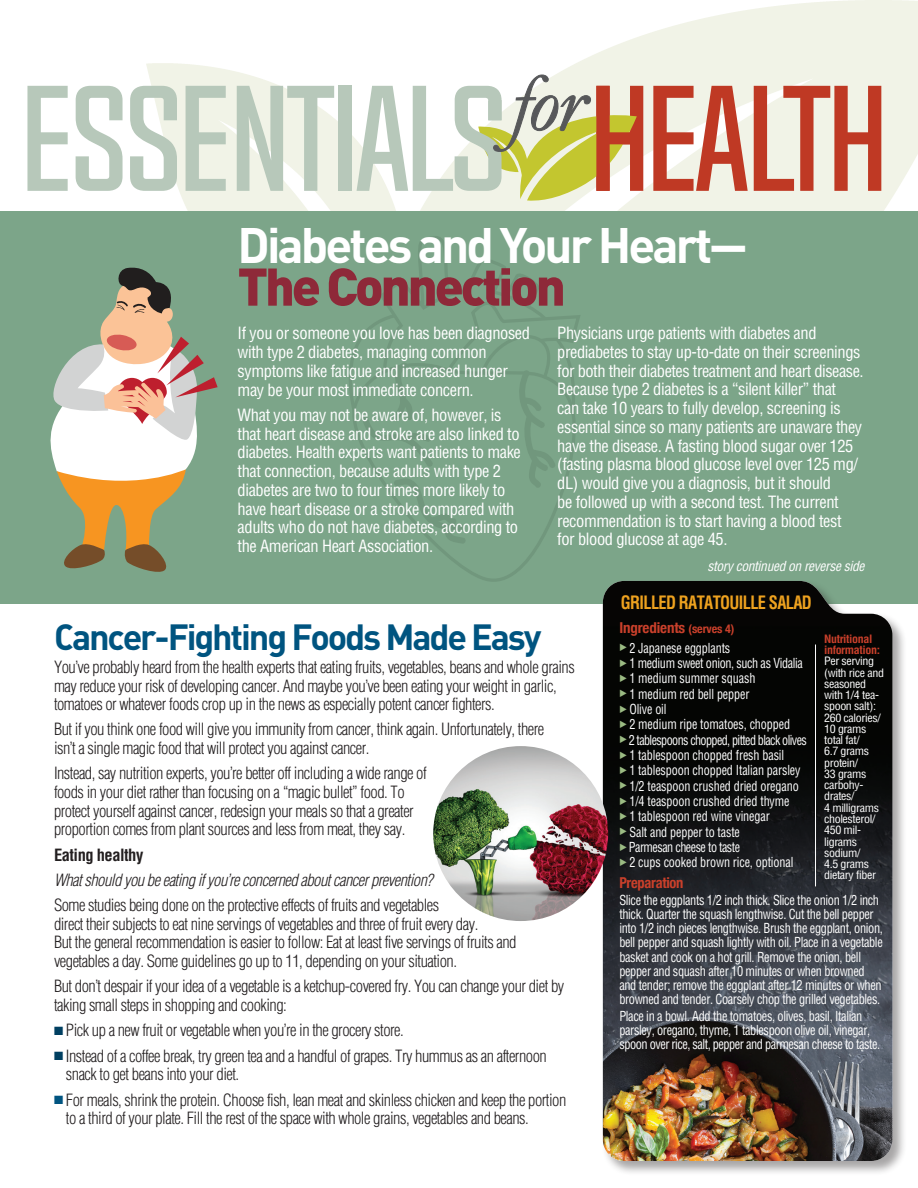
<style>
.page{position:relative;width:918px;height:1188px;background:#fff}
.page>*{position:absolute;margin:0;border:0;box-sizing:border-box;transform-origin:0 0}
.t1{font:900 52.2px "DIN";letter-spacing:-.06em;color:#8e2939}
.t2{font:700 49.2px "DIN";letter-spacing:-.06em;color:#fff}
.t3{font:700 36px "DIN";letter-spacing:-.06em;color:#005480}
.t4{font:700 condensed 18px "Helvetica";letter-spacing:-.04em;color:#eea21f;scale:.91 1}
.t5{font:300 condensed 16.5px/18.6px "Helvetica";letter-spacing:-.03em;color:#231f20}
.t6{font:condensed 16.5px/18.8px "Helvetica";letter-spacing:-.025em;color:#fff}
.t7{font:italic 300 condensed 16.5px "Helvetica";letter-spacing:-.03em;color:#231f20}
.t8{font:700 condensed 16.5px "Helvetica";letter-spacing:-.03em;color:#231f20}
.t9{font:700 condensed 15px "Helvetica Neue";letter-spacing:-.015em;color:#c9402b}
.t10{font:condensed 13.5px/14.2px "Helvetica";letter-spacing:-.03em;color:#fff;scale:.91 1}
.t11{font:condensed 13.5px/15.3px "Helvetica";letter-spacing:-.01em;color:#fff;scale:.9 1}
.t12{font:italic condensed 13.5px "Helvetica";letter-spacing:-.025em;color:#fff}
.t13{font:condensed 11.25px/11.2px "Helvetica";letter-spacing:-.03em;color:#fff;scale:1.06 1}
.t14{font:700 condensed 11.25px/11.2px "Helvetica";letter-spacing:-.03em;color:#c9402b;scale:1.06 1}
.s1{color:#003f61}
.s2{color:#005480}
.s3{font-size:12px}
.s4{font-family:"Mortbats";font-stretch:normal;font-size:10.5px;color:#9bbb83}
</style>
<div class="page">
<img style="left:146px;top:0;width:772px;height:212px">
<div style="left:0;top:212px;width:918px;height:392px;background:#7ca589"></div>
<svg style="left:50px;top:267px;width:168px;height:305px"></svg>
<svg style="left:349px;top:359px;width:11px;height:84px"></svg>
<svg style="left:360px;top:236px;width:220px;height:346px"></svg>
<div style="left:601px;top:579px;width:307px;height:597px;background:#231f20;opacity:.4"></div>
<img style="left:603px;top:581px;width:289px;height:580px">
<img style="left:433px;top:746px;width:175px;height:175px;border-radius:87px">
<hr style="left:815px;top:645px;width:1px;height:241px;background:#fff">
<svg style="left:653px;top:86px;width:95px;height:105px;background:#d89485"></svg>
<svg style="left:754px;top:86px;width:127px;height:105px;background:#d89888"></svg>
<svg style="left:28px;top:86px;width:40px;height:105px"></svg>
<svg style="left:76px;top:86px;width:47px;height:105px"></svg>
<svg style="left:130px;top:86px;width:47px;height:105px"></svg>
<svg style="left:186px;top:86px;width:40px;height:105px;background:#d1dbce"></svg>
<svg style="left:237px;top:86px;width:97px;height:105px;background:#d4ded1"></svg>
<div style="left:338px;top:86px;width:14px;height:105px;background:#b7c8ba"></div>
<svg style="left:357px;top:75px;width:286px;height:126px"></svg>
<h2 class="t2" style="left:238px;top:213px;width:511px">Diabetes and Your Heart—</h2>
<h1 class="t1" style="left:238px;top:252px;width:330px">The Connection</h1>
<p class="t6" style="left:238px;top:324px;width:294px">If you or someone you love has been diagnosed with type 2 diabetes, managing common symptoms like fatigue and increased hunger may be your most immediate concern.</p>
<p class="t6" style="left:238px;top:406px;width:285px">What you may not be aware of, however, is that heart disease and stroke are also linked to diabetes. Health experts want patients to make that connection, because adults with type 2 diabetes are two to four times more likely to have heart disease or a stroke compared with adults who do not have diabetes, according to the American Heart Association.</p>
<p class="t6" style="left:557px;top:324px;width:308px">Physicians urge patients with diabetes and prediabetes to stay up-to-date on their screenings for both their diabetes treatment and heart disease.<br>Because type 2 diabetes is a “silent killer” that<br>can take 10 years to fully develop, screening is essential since so many patients are unaware they have the disease. A fasting blood sugar over 125 (fasting plasma blood glucose level over 125 mg/ dL) would give you a diagnosis, but it should<br>be followed up with a second test. The current recommendation is to start having a blood test<br>for blood glucose at age 45.</p>
<p class="t12" style="left:707px;top:558px;width:159px">story continued on reverse side</p>
<p class="t4" style="left:621px;top:591px;width:211px">GRILLED RATATOUILLE SALAD</p>
<h3 class="t3" style="left:54px;top:613px;width:489px">Cancer-Fighting Foods Made Easy</h3>
<p class="t5" style="left:54px;top:658px;width:522px">You’ve probably heard from the health experts that eating fruits, vegetables, beans and whole grains may reduce your risk of developing cancer. And maybe you’ve been eating your weight in garlic, tomatoes or whatever foods crop up in the news as especially potent cancer fighters.</p>
<p class="t5" style="left:54px;top:720px;width:492px">But if you think one food will give you immunity from cancer, think again. Unfortunately, there isn’t a single magic food that will protect you against cancer.</p>
<p class="t5" style="left:54px;top:764px;width:374px">Instead, say nutrition experts, you’re better off including a wide range of foods in your diet rather than focusing on a “magic bullet” food. To protect yourself against cancer, redesign your meals so that a greater proportion comes from plant sources and less from meat, they say.</p>
<p class="t8" style="left:54px;top:844px;width:91px">Eating healthy</p>
<p class="t7" style="left:54px;top:870px;width:380px">What should you be eating if you’re concerned about cancer prevention?</p>
<p class="t5" style="left:54px;top:896px;width:464px">Some studies being done on the protective effects of fruits and vegetables<br>direct their subjects to eat nine servings of vegetables and three of fruit every day.<br>But the general recommendation is easier to follow: Eat at least five servings of fruits and vegetables a day. Some guidelines go up to 11, depending on your situation.</p>
<p class="t5" style="left:54px;top:977px;width:512px">But don’t despair if your idea of a vegetable is a ketchup-covered fry. You can change your diet by taking small steps in shopping and cooking:</p>
<p class="t5" style="left:54px;top:1021px;width:351px"><span class="s1">■</span> Pick up a new fruit or vegetable when you’re in the grocery store.</p>
<p class="t5" style="left:66px;top:1046px;width:482px;text-indent:-12px"><span class="s1">■</span> Instead of a coffee break, try green tea and a handful of grapes. Try hummus as an afternoon snack to get beans into your diet.</p>
<p class="t5" style="left:66px;top:1090px;width:502px;text-indent:-12px"><span class="s2">■</span> For meals, shrink the protein. Choose fish, lean meat and skinless chicken and keep the portion to a third of your plate. Fill the rest of the space with whole grains, vegetables and beans.</p>
<p class="t9" style="left:619px;top:615px;width:117px">Ingredients <span class="s3">(serves 4)</span></p>
<p class="t11" style="left:619px;top:640px;width:210px"><span class="s4">F</span> 2 Japanese eggplants<br><span class="s4">F</span> 1 medium sweet onion, such as Vidalia<br><span class="s4">F</span> 1 medium summer squash<br><span class="s4">F</span> 1 medium red bell pepper<br><span class="s4">F</span> Olive oil<br><span class="s4">F</span> 2 medium ripe tomatoes, chopped<br><span class="s4">F</span> 2 tablespoons chopped, pitted black olives<br><span class="s4">F</span> 1 tablespoon chopped fresh basil<br><span class="s4">F</span> 1 tablespoon chopped Italian parsley<br><span class="s4">F</span> 1/2 teaspoon crushed dried oregano<br><span class="s4">F</span> 1/4 teaspoon crushed dried thyme<br><span class="s4">F</span> 1 tablespoon red wine vinegar<br><span class="s4">F</span> Salt and pepper to taste<br><span class="s4">F</span> Parmesan cheese to taste<br><span class="s4">F</span> 2 cups cooked brown rice, optional</p>
<p class="t9" style="left:619px;top:870px;width:66px">Preparation</p>
<p class="t10" style="left:619px;top:892px;width:291px">Slice the eggplants 1/2 inch thick. Slice the onion 1/2 inch thick. Quarter the squash lengthwise. Cut the bell pepper into 1/2 inch pieces lengthwise. Brush the eggplant, onion, bell pepper and squash lightly with oil. Place in a vegetable basket and cook on a hot grill. Remove the onion, bell pepper and squash after 10 minutes or when browned and tender; remove the eggplant after 12 minutes or when browned and tender. Coarsely chop the grilled vegetables.</p>
<p class="t10" style="left:619px;top:1009px;width:288px">Place in a bowl. Add the tomatoes, olives, basil, Italian parsley, oregano, thyme, 1 tablespoon olive oil, vinegar, spoon over rice, salt, pepper and parmesan cheese to taste.</p>
<p class="t14" style="left:824px;top:633px;width:54px">Nutritional information:</p>
<p class="t13" style="left:824px;top:655px;width:58px">Per serving (with rice and seasoned with 1/4 tea&shy;spoon salt):<br>260 calories/<br>10 grams total fat/<br>6.7 grams protein/<br>33 grams carbohy&shy;drates/<br>4 milligrams cholesterol/<br>450 mil&shy;ligrams sodium/<br>4.5 grams dietary fiber</p>
</div>
